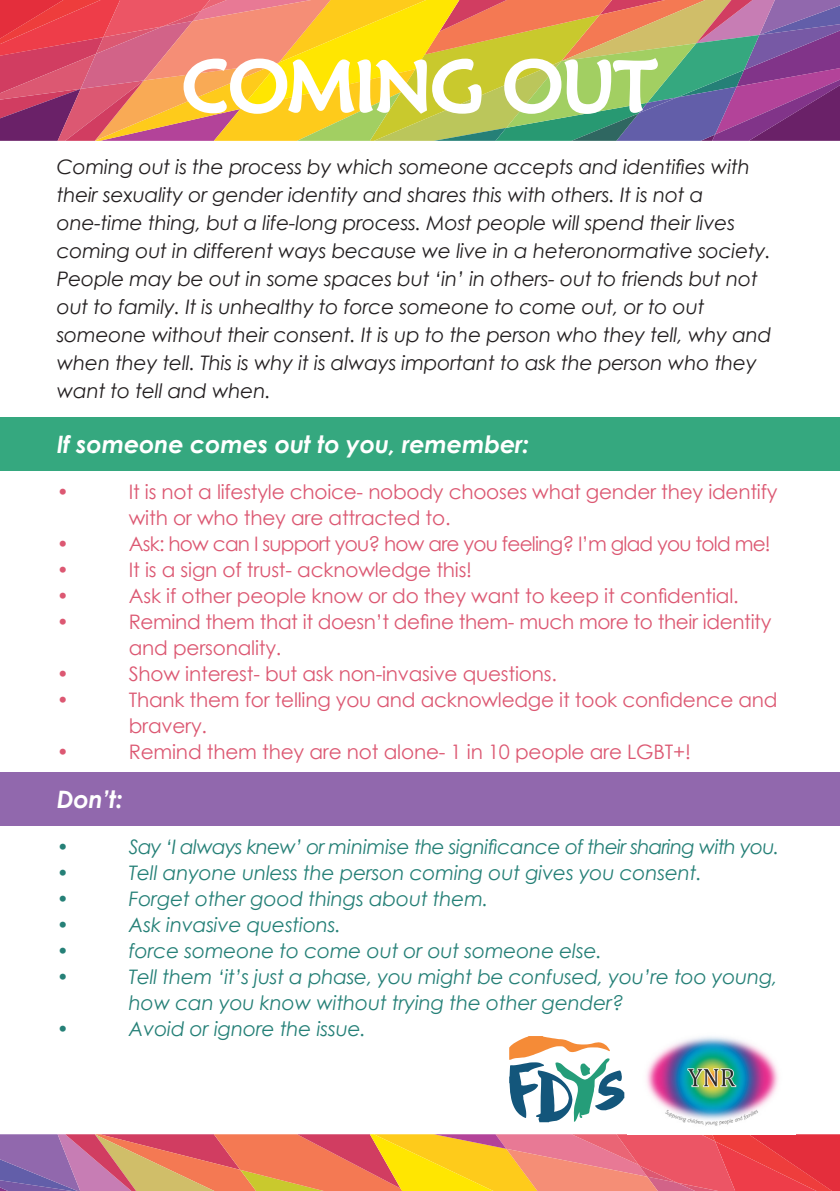
<style>
.page{position:relative;width:840px;height:1191px;background:#fff}
.page>*{position:absolute;margin:0;border:0;box-sizing:border-box;transform-origin:0 0}
.t1{font:70px "Maiandra GD";color:#fff}
.t2{font:italic 700 24px "Century Gothic";letter-spacing:-.01em;color:#fff}
.t3{font:italic 20px/28px "Century Gothic";letter-spacing:-.01em;color:#231f20}
.t4{font:20px/26px "Century Gothic";letter-spacing:-.01em;color:#dc5872}
.t5{font:italic 20px/26px "Century Gothic";letter-spacing:-.01em;color:#258077}
.t6{font:italic 20px "Century Gothic";letter-spacing:-.04em;color:#258077}
.t7{font:20px "Century Gothic";letter-spacing:-.04em;color:#dc5872}
</style>
<div class="page">
<div style="left:0;top:418px;width:839px;height:53px;background:#35a87f"></div>
<svg style="left:0;top:0;width:839px;height:141px"></svg>
<div style="left:0;top:772px;width:839px;height:53px;background:#9168ad"></div>
<svg style="left:0;top:1134px;width:839px;height:57px"></svg>
<svg style="left:509px;top:1036px;width:115px;height:86px"></svg>
<img style="left:646px;top:1036px;width:133px;height:90px">
<p class="t1" style="left:183px;top:43px;width:474px">COMING OUT</p>
<p class="t3" style="left:57px;top:152px;width:694px">Coming out is the process by which someone accepts and identifies with their sexuality or gender identity and shares this with others. It is not a</p>
<p class="t3" style="left:57px;top:208px;width:715px">one-time thing, but a life-long process. Most people will spend their lives coming out in different ways because we live in a heteronormative society.<br>People may be out in some spaces but ‘in’ in others- out to friends but not out to family. It is unhealthy to force someone to come out, or to out</p>
<p class="t3" style="left:57px;top:320px;width:716px">someone without their consent. It is up to the person who they tell, why and when they tell. This is why it is always important to ask the person who they want to tell and when.</p>
<p class="t2" style="left:57px;top:426px;width:474px">If someone comes out to you, remember:</p>
<p class="t4" style="left:57px;top:478px;width:14px">•</p>
<p class="t4" style="left:129px;top:478px;width:649px">It is not a lifestyle choice- nobody chooses what gender they identify with or who they are attracted to.</p>
<p class="t4" style="left:57px;top:530px;width:14px">•</p>
<p class="t7" style="left:129px;top:530px;width:643px">Ask: how can I support you? how are you feeling? I’m glad you told me!</p>
<p class="t4" style="left:57px;top:556px;width:14px">•</p>
<p class="t4" style="left:129px;top:556px;width:344px">It is a sign of trust- acknowledge this!</p>
<p class="t4" style="left:57px;top:582px;width:14px">•</p>
<p class="t4" style="left:129px;top:582px;width:611px">Ask if other people know or do they want to keep it confidential.</p>
<p class="t4" style="left:57px;top:608px;width:14px">•</p>
<p class="t4" style="left:129px;top:608px;width:644px">Remind them that it doesn’t define them- much more to their identity and personality.</p>
<p class="t4" style="left:57px;top:660px;width:14px">•</p>
<p class="t4" style="left:129px;top:660px;width:429px">Show interest- but ask non-invasive questions.</p>
<p class="t4" style="left:57px;top:686px;width:14px">•</p>
<p class="t4" style="left:129px;top:686px;width:649px">Thank them for telling you and acknowledge it took confidence and bravery.</p>
<p class="t4" style="left:57px;top:738px;width:14px">•</p>
<p class="t4" style="left:129px;top:738px;width:563px">Remind them they are not alone- 1 in 10 people are LGBT+!</p>
<p class="t2" style="left:57px;top:781px;width:67px">Don’t:</p>
<p class="t5" style="left:57px;top:833px;width:14px">•</p>
<p class="t6" style="left:129px;top:832px;width:651px">Say ‘I always knew’ or minimise the significance of their sharing with you.</p>
<p class="t5" style="left:57px;top:859px;width:14px">•</p>
<p class="t5" style="left:129px;top:859px;width:574px">Tell anyone unless the person coming out gives you consent.</p>
<p class="t5" style="left:57px;top:885px;width:14px">•</p>
<p class="t5" style="left:129px;top:885px;width:361px">Forget other good things about them.</p>
<p class="t5" style="left:57px;top:911px;width:14px">•</p>
<p class="t5" style="left:129px;top:911px;width:213px">Ask invasive questions.</p>
<p class="t5" style="left:57px;top:937px;width:14px">•</p>
<p class="t5" style="left:129px;top:937px;width:474px">force someone to come out or out someone else.</p>
<p class="t5" style="left:57px;top:963px;width:14px">•</p>
<p class="t5" style="left:129px;top:963px;width:650px">Tell them ‘it’s just a phase, you might be confused, you’re too young, how can you know without trying the other gender?</p>
<p class="t5" style="left:57px;top:1015px;width:14px">•</p>
<p class="t5" style="left:129px;top:1015px;width:238px">Avoid or ignore the issue.</p>
</div>
